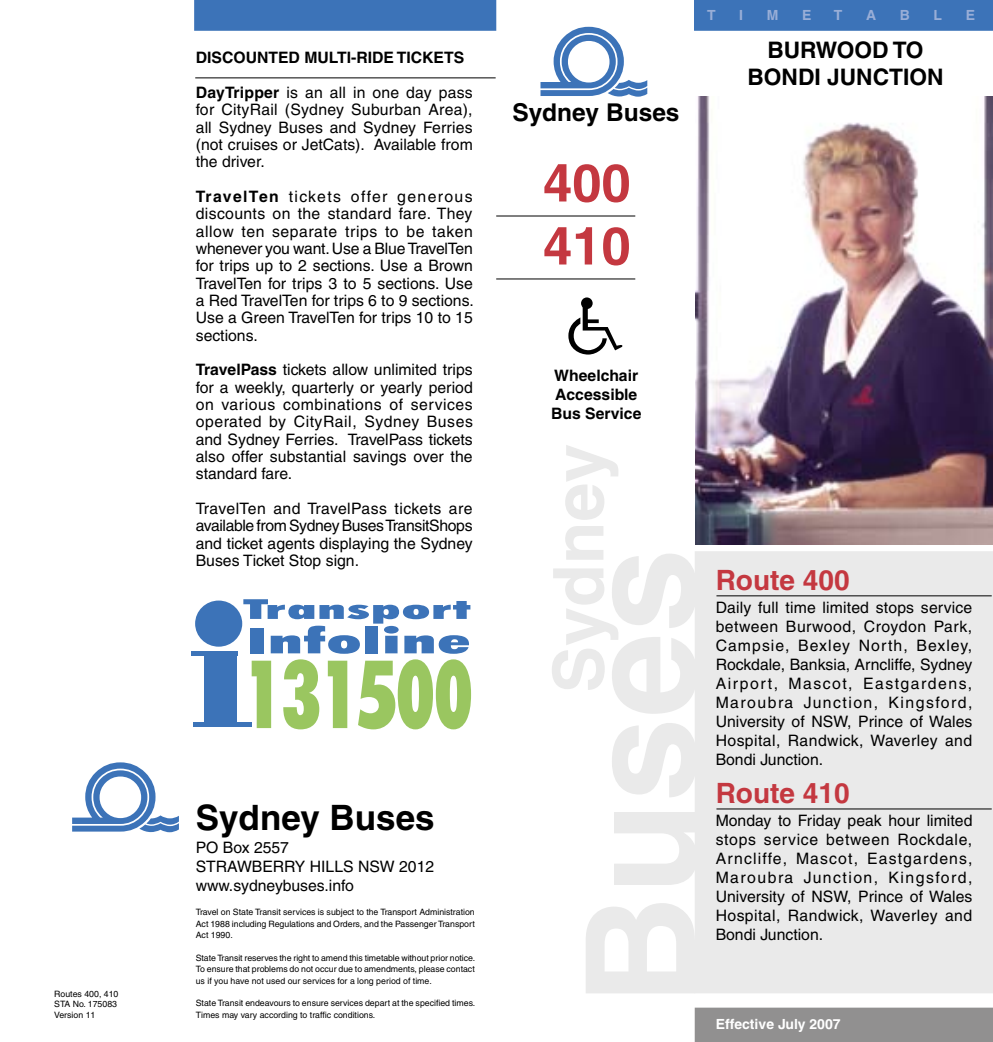
<style>
.page{position:relative;width:993px;height:1042px;background:#fff}
.page>*{position:absolute;margin:0;border:0;box-sizing:border-box;transform-origin:0 0}
.t1{font:700 52.5px/63px "Helvetica";color:#c43840}
.t2{font:700 35px "Helvetica";color:#000}
.t3{font:700 28px "Helvetica";color:#c43840}
.t4{font:700 24.5px "Helvetica";color:#000}
.t5{font:700 22.75px/27.3px "Helvetica";color:#000;text-align:center}
.t6{font:15.75px/17.3px "Helvetica";color:#000;text-align:justify}
.t7{font:700 15.75px/18.9px "Helvetica";color:#000}
.t8{font:700 14px "Helvetica";color:#fff}
.t9{font:700 14px "Helvetica";color:#99aed7}
.t10{font:8.75px/11.4px "Helvetica";color:#000}
.s1{font-weight:400}
.s2{font-weight:700}
</style>
<div class="page">
<div style="left:581px;top:297px;width:11px;height:12px;background:#000;border-radius:50%"></div>
<svg style="left:568px;top:306px;width:54px;height:48px"></svg>
<div style="left:694px;top:551px;width:298px;height:442px;background:#eaeaea"></div>
<div style="left:694px;top:0;width:298px;height:31px;background:#3c73b8"></div>
<div style="left:694px;top:1007px;width:298px;height:35px;background:#919090"></div>
<div style="left:194px;top:0;width:302px;height:31px;background:#3c73b8"></div>
<svg style="left:565px;top:445px;width:53px;height:75px"></svg>
<svg style="left:586px;top:903px;width:108px;height:90px"></svg>
<svg style="left:614px;top:812px;width:83px;height:73px"></svg>
<svg style="left:612px;top:723px;width:85px;height:74px"></svg>
<svg style="left:552px;top:526px;width:145px;height:188px"></svg>
<hr style="left:195px;top:77px;width:300px;height:1px;background:#000">
<hr style="left:496px;top:216px;width:139px;height:1px;background:#000">
<hr style="left:716px;top:595px;width:275px;height:1px;background:#000">
<hr style="left:496px;top:278px;width:139px;height:1px;background:#000">
<hr style="left:716px;top:808px;width:275px;height:1px;background:#000">
<svg style="left:540px;top:27px;width:107px;height:70px"></svg>
<svg style="left:72px;top:762px;width:107px;height:70px"></svg>
<div style="left:195px;top:600px;width:47px;height:47px;background:#3c73b8;border-radius:50%"></div>
<hr style="left:191px;top:652px;width:47px;height:4px;background:#3c73b8">
<div style="left:205px;top:653px;width:32px;height:69px;background:#3c73b8"></div>
<hr style="left:193px;top:722px;width:59px;height:4px;background:#3c73b8">
<svg style="left:243px;top:599px;width:228px;height:130px"></svg>
<img style="left:694px;top:97px;width:298px;height:447px">
<p class="t10" style="left:54px;top:988px;width:66px;line-height:10.5px">Routes 400, 410<br>STA No. 175083<br>Version 11</p>
<p class="t7" style="left:196px;top:40px;width:278px;line-height:34.6px">DISCOUNTED MULTI-RIDE TICKETS<br>DayTripper <span class="s1">is an all in one day pass</span></p>
<p class="t6" style="left:196px;top:101px;width:278px">for CityRail (Sydney Suburban Area), all Sydney Buses and Sydney Ferries (not cruises or JetCats). Available from the driver.</p>
<p class="t6" style="left:196px;top:188px;width:279px"><span class="s2">TravelTen</span> tickets offer generous discounts on the standard fare. They allow ten separate trips to be taken whenever you want. Use a Blue TravelTen for trips up to 2 sections. Use a Brown TravelTen for trips 3 to 5 sections. Use a Red TravelTen for trips 6 to 9 sections.<br>Use a Green TravelTen for trips 10 to 15 sections.</p>
<p class="t6" style="left:196px;top:361px;width:278px"><span class="s2">TravelPass</span> tickets allow unlimited trips for a weekly, quarterly or yearly period on various combinations of services operated by CityRail, Sydney Buses and Sydney Ferries. TravelPass tickets also offer substantial savings over the standard fare.</p>
<p class="t6" style="left:196px;top:500px;width:278px">TravelTen and TravelPass tickets are available from Sydney Buses TransitShops and ticket agents displaying the Sydney Buses Ticket Stop sign.</p>
<h2 class="t2" style="left:196px;top:797px;width:240px">Sydney Buses</h2>
<p class="t6" style="left:196px;top:838px;width:240px;line-height:18.9px;text-align:left">PO Box 2557<br>STRAWBERRY HILLS NSW 2012 www.sydneybuses.info</p>
<p class="t10" style="left:196px;top:906px;width:280px;text-align:justify">Travel on State Transit services is subject to the Transport Administration Act 1988 including Regulations and Orders, and the Passenger Transport Act 1990.</p>
<p class="t10" style="left:196px;top:952px;width:281px;text-align:justify">State Transit reserves the right to amend this timetable without prior notice.<br>To ensure that problems do not occur due to amendments, please contact us if you have not used our services for a long period of time.</p>
<p class="t10" style="left:196px;top:997px;width:281px">State Transit endeavours to ensure services depart at the specified times.<br>Times may vary according to traffic conditions.</p>
<h3 class="t4" style="left:512px;top:98px;width:169px">Sydney Buses</h3>
<h1 class="t1" style="left:543px;top:151px;width:89px">400<br>410</h1>
<p class="t9" style="left:706px;top:6px;width:10px">T</p>
<p class="t9" style="left:739px;top:6px;width:5px">I</p>
<p class="t9" style="left:766px;top:6px;width:13px">M</p>
<p class="t9" style="left:801px;top:6px;width:11px">E</p>
<p class="t9" style="left:833px;top:6px;width:10px">T</p>
<p class="t9" style="left:865px;top:6px;width:12px">A</p>
<p class="t9" style="left:899px;top:6px;width:12px">B</p>
<p class="t9" style="left:933px;top:6px;width:10px">L</p>
<p class="t9" style="left:965px;top:6px;width:11px">E</p>
<h3 class="t5" style="left:747px;top:36px;width:197px">BURWOOD TO<br>BONDI JUNCTION</h3>
<p class="t7" style="left:551px;top:365px;width:92px">Wheelchair<br>Accessible<br>Bus Service</p>
<h3 class="t3" style="left:715px;top:563px;width:135px">Route 400</h3>
<p class="t6" style="left:715px;top:598px;width:258px;line-height:18.9px">Daily full time limited stops service between Burwood, Croydon Park, Campsie, Bexley North, Bexley, Rockdale, Banksia, Arncliffe, Sydney Airport, Mascot, Eastgardens, Maroubra Junction, Kingsford, University of NSW, Prince of Wales Hospital, Randwick, Waverley and Bondi Junction.</p>
<h3 class="t3" style="left:715px;top:776px;width:135px">Route 410</h3>
<p class="t6" style="left:715px;top:811px;width:258px;line-height:18.9px">Monday to Friday peak hour limited stops service between Rockdale, Arncliffe, Mascot, Eastgardens, Maroubra Junction, Kingsford, University of NSW, Prince of Wales Hospital, Randwick, Waverley and Bondi Junction.</p>
<p class="t8" style="left:715px;top:1016px;width:126px">Effective July 2007</p>
</div>
